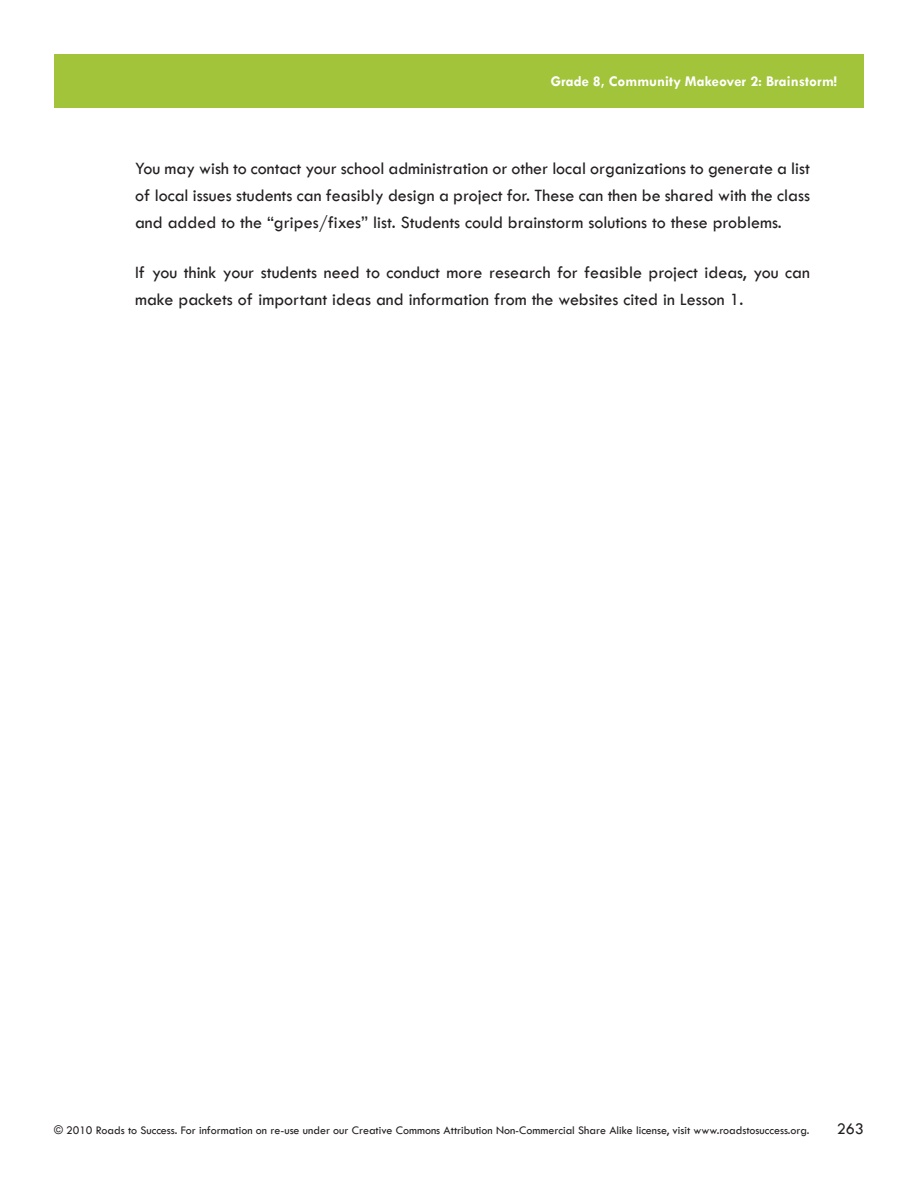
<style>
.page{position:relative;width:918px;height:1188px;background:#fff}
.page>*{position:absolute;margin:0;border:0;box-sizing:border-box;transform-origin:0 0}
.LO_Text{font:18px/27px "Tw Cen";color:#231f20;text-align:justify}
.t1{font:16.5px "Tw Cen";color:#231f20}
.t2{font:700 15px "Tw Cen";color:#fff}
.t3{font:12px "Tw Cen";color:#231f20}
</style>
<div class="page">
<div style="left:54px;top:54px;width:810px;height:54px;background:#a1c43a"></div>
<p class="t2" style="left:551px;top:72px;width:288px">Grade 8, Community Makeover 2: Brainstorm!</p>
<p class="LO_Text" style="left:135px;top:155px;width:676px">You may wish to contact your school administration or other local organizations to generate a list of local issues students can feasibly design a project for. These can then be shared with the class and added to the “gripes/fixes” list. Students could brainstorm solutions to these problems.</p>
<p class="LO_Text" style="left:135px;top:259px;width:677px">If you think your students need to conduct more research for feasible project ideas, you can make packets of important ideas and information from the websites cited in Lesson 1.</p>
<p class="t3" style="left:54px;top:1123px;width:757px">© 2010 Roads to Success. For information on re-use under our Creative Commons Attribution Non-Commercial Share Alike license, visit www.roadstosuccess.org.</p>
<p class="t1" style="left:837px;top:1119px;width:29px">263</p>
</div>
